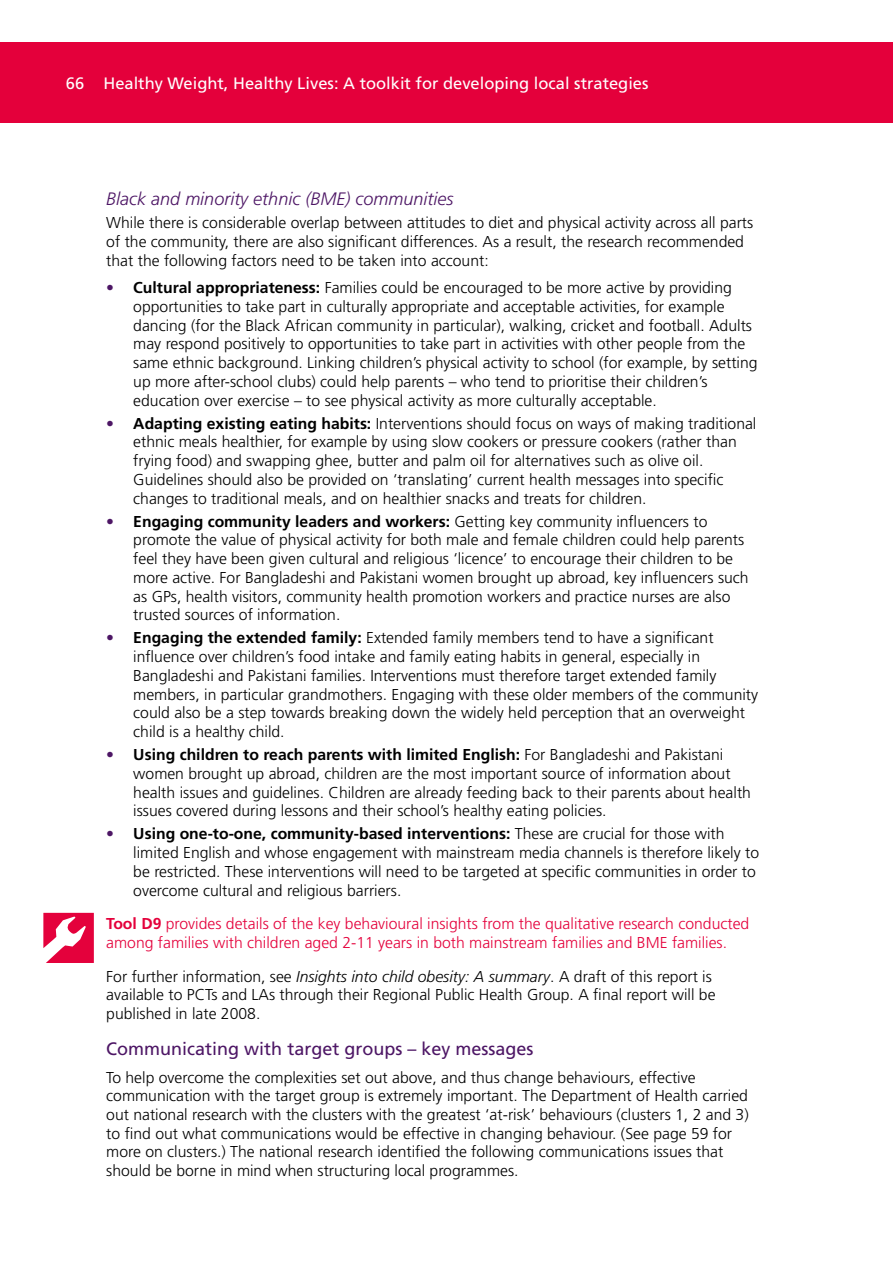
<style>
.page{position:relative;width:893px;height:1263px;background:#fff}
.page>*{position:absolute;margin:0;border:0;box-sizing:border-box;transform-origin:0 0}
.t1{font:18px "Frutiger";color:#4d1665}
.t2{font:italic 300 18px "Frutiger";color:#4d1665}
.t3{font:16.5px "Frutiger";color:#fff}
.t4{font:300 15.75px/18.8px "Frutiger";color:#000}
.t5{font:300 15.75px/18.8px "Frutiger";color:#e4003b}
.s1{font-weight:400;color:#4d1665}
.s2{font-weight:700}
.s3{font-style:italic}
</style>
<div class="page">
<div style="left:0;top:43px;width:893px;height:80px;background:#e4003b"></div>
<svg style="left:43px;top:913px;width:51px;height:50px"></svg>
<p class="t3" style="left:66px;top:74px;width:584px">66 Healthy Weight, Healthy Lives: A toolkit for developing local strategies</p>
<p class="t2" style="left:106px;top:189px;width:349px">Black and minority ethnic (BME) communities</p>
<p class="t4" style="left:106px;top:214px;width:648px">While there is considerable overlap between attitudes to diet and physical activity across all parts of the community, there are also significant differences. As a result, the research recommended that the following factors need to be taken into account:</p>
<p class="t4" style="left:133px;top:278px;width:626px;text-indent:-27px"><span class="s1">•</span> <span class="s2">Cultural appropriateness:</span> Families could be encouraged to be more active by providing opportunities to take part in culturally appropriate and acceptable activities, for example dancing (for the Black African community in particular), walking, cricket and football. Adults may respond positively to opportunities to take part in activities with other people from the same ethnic background. Linking children’s physical activity to school (for example, by setting up more after-school clubs) could help parents – who tend to prioritise their children’s education over exercise – to see physical activity as more culturally acceptable.</p>
<p class="t4" style="left:133px;top:414px;width:625px;text-indent:-27px"><span class="s1">•</span> <span class="s2">Adapting existing eating habits:</span> Interventions should focus on ways of making traditional ethnic meals healthier, for example by using slow cookers or pressure cookers (rather than frying food) and swapping ghee, butter and palm oil for alternatives such as olive oil.<br>Guidelines should also be provided on ‘translating’ current health messages into specific changes to traditional meals, and on healthier snacks and treats for children.</p>
<p class="t4" style="left:133px;top:512px;width:617px;text-indent:-27px"><span class="s1">•</span> <span class="s2">Engaging community leaders and workers:</span> Getting key community influencers to promote the value of physical activity for both male and female children could help parents feel they have been given cultural and religious ‘licence’ to encourage their children to be more active. For Bangladeshi and Pakistani women brought up abroad, key influencers such as GPs, health visitors, community health promotion workers and practice nurses are also trusted sources of information.</p>
<p class="t4" style="left:133px;top:628px;width:626px;text-indent:-27px"><span class="s1">•</span> <span class="s2">Engaging the extended family:</span> Extended family members tend to have a significant influence over children’s food intake and family eating habits in general, especially in Bangladeshi and Pakistani families. Interventions must therefore target extended family members, in particular grandmothers. Engaging with these older members of the community could also be a step towards breaking down the widely held perception that an overweight child is a healthy child.</p>
<p class="t4" style="left:133px;top:745px;width:619px;text-indent:-27px"><span class="s1">•</span> <span class="s2">Using children to reach parents with limited English:</span> For Bangladeshi and Pakistani women brought up abroad, children are the most important source of information about health issues and guidelines. Children are already feeding back to their parents about health issues covered during lessons and their school’s healthy eating policies.</p>
<p class="t4" style="left:133px;top:824px;width:627px;text-indent:-27px"><span class="s1">•</span> <span class="s2">Using one-to-one, community-based interventions:</span> These are crucial for those with limited English and whose engagement with mainstream media channels is therefore likely to be restricted. These interventions will need to be targeted at specific communities in order to overcome cultural and religious barriers.</p>
<p class="t5" style="left:106px;top:914px;width:644px"><span class="s2">Tool D9</span> provides details of the key behavioural insights from the qualitative research conducted among families with children aged 2-11 years in both mainstream families and BME families.</p>
<p class="t4" style="left:106px;top:967px;width:611px">For further information, see <span class="s3">Insights into child obesity: A summary</span>. A draft of this report is available to PCTs and LAs through their Regional Public Health Group. A final report will be published in late 2008.</p>
<h3 class="t1" style="left:106px;top:1038px;width:429px">Communicating with target groups – key messages</h3>
<p class="t4" style="left:106px;top:1068px;width:644px">To help overcome the complexities set out above, and thus change behaviours, effective communication with the target group is extremely important. The Department of Health carried out national research with the clusters with the greatest ‘at-risk’ behaviours (clusters 1, 2 and 3) to find out what communications would be effective in changing behaviour. (See page 59 for more on clusters.) The national research identified the following communications issues that should be borne in mind when structuring local programmes.</p>
</div>
